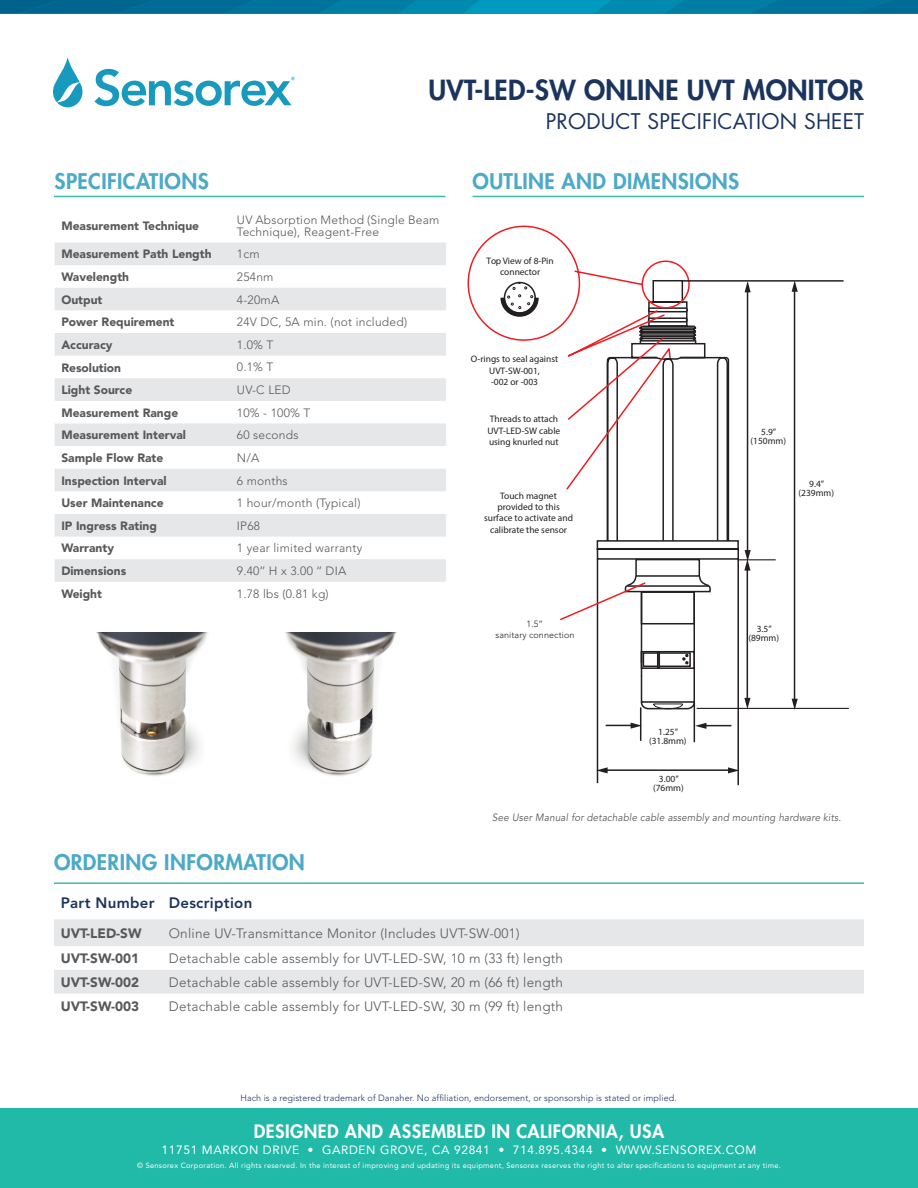
<style>
.page{position:relative;width:918px;height:1188px;background:#fff}
.page>*{position:absolute;margin:0;border:0;box-sizing:border-box;transform-origin:0 0}
.t1{font:800 27px "Futura";letter-spacing:.01em;color:#1a345d}
.t2{font:800 21px "Futura";letter-spacing:.02em;color:#4ca9c8}
.t3{font:21px "Futura";letter-spacing:.01em;color:#1a345d}
.t4{font:800 18px "Futura";letter-spacing:.025em;color:#fff}
.t5{font:800 15px "Avenir LT";letter-spacing:.02em;color:#1a345d}
.t6{font:300 13.5px "Avenir LT";letter-spacing:.02em;color:#57585a}
.t7{font:900 13.5px "Avenir LT";color:#57585a}
.t8{font:900 12px "Avenir LT";color:#57585a}
.t9{font:300 12px/12px "Avenir LT";letter-spacing:.02em;color:#57585a}
.t10{font:12px "Avenir LT";letter-spacing:.05em;color:#fff}
.t11{font:italic 10.5px "Avenir LT";letter-spacing:.02em;color:#57585a;scale:.93 1}
.t12{font:9.45px/11.2px "Myriad Pro";color:#231f20;text-align:center}
.t13{font:300 9px "Avenir LT";letter-spacing:.01em;color:#1a345d}
.t14{font:300 9px "Avenir LT";letter-spacing:.01em;color:#231f20}
.t15{font:7.5px "Avenir LT";letter-spacing:.035em;color:#fff}
</style>
<div class="page">
<svg style="left:52px;top:57px;width:31px;height:50px"></svg>
<svg style="left:95px;top:69px;width:200px;height:37px"></svg>
<div style="left:0;top:0;width:918px;height:14px;background:#0099bf"></div>
<svg style="left:0;top:0;width:478px;height:14px"></svg>
<svg style="left:596px;top:0;width:322px;height:14px"></svg>
<hr style="left:54px;top:196px;width:392px;height:1px;background:#3bbeab">
<hr style="left:54px;top:882px;width:810px;height:2px;background:#3bbeab">
<hr style="left:472px;top:196px;width:392px;height:1px;background:#3bbeab">
<svg style="left:54px;top:919px;width:810px;height:75px;fill:#e6e7e9"></svg>
<svg style="left:55px;top:243px;width:391px;height:339px;fill:#e6e7e9"></svg>
<img style="left:285px;top:633px;width:111px;height:143px">
<img style="left:97px;top:633px;width:111px;height:143px">
<svg style="left:596px;top:359px;width:144px;height:216px"></svg>
<hr style="left:697px;top:708px;width:152px;height:1px;background:#231f20">
<hr style="left:737px;top:559px;width:39px;height:1px;background:#231f20">
<hr style="left:747px;top:569px;width:1px;height:131px;background:#231f20">
<svg style="left:744px;top:698px;width:6px;height:10px"></svg>
<hr style="left:683px;top:280px;width:161px;height:2px;background:#231f20">
<hr style="left:747px;top:290px;width:1px;height:262px;background:#231f20">
<svg style="left:745px;top:281px;width:6px;height:11px"></svg>
<svg style="left:744px;top:550px;width:7px;height:21px"></svg>
<hr style="left:640px;top:707px;width:1px;height:34px;background:#231f20">
<hr style="left:694px;top:703px;width:1px;height:39px;background:#231f20">
<hr style="left:597px;top:559px;width:1px;height:224px;background:#231f20">
<hr style="left:737px;top:559px;width:2px;height:226px;background:#231f20">
<hr style="left:606px;top:769px;width:124px;height:2px;background:#231f20">
<svg style="left:596px;top:767px;width:12px;height:6px"></svg>
<svg style="left:728px;top:767px;width:10px;height:6px"></svg>
<hr style="left:794px;top:290px;width:1px;height:411px;background:#231f20">
<svg style="left:792px;top:280px;width:6px;height:12px"></svg>
<svg style="left:792px;top:699px;width:6px;height:11px"></svg>
<svg style="left:467px;top:225px;width:262px;height:318px"></svg>
<svg style="left:606px;top:723px;width:36px;height:6px"></svg>
<svg style="left:695px;top:723px;width:36px;height:6px"></svg>
<svg style="left:560px;top:575px;width:152px;height:135px"></svg>
<div style="left:0;top:1108px;width:918px;height:80px;background:#21b9a7"></div>
<p class="t2" style="left:55px;top:168px;width:156px">SPECIFICATIONS</p>
<p class="t1" style="left:428px;top:73px;width:437px">UVT-LED-SW ONLINE UVT MONITOR</p>
<p class="t3" style="left:546px;top:108px;width:320px">PRODUCT SPECIFICATION SHEET</p>
<p class="t2" style="left:472px;top:168px;width:268px">OUTLINE AND DIMENSIONS</p>
<p class="t8" style="left:61px;top:218px;width:139px">Measurement Technique</p>
<p class="t9" style="left:237px;top:214px;width:204px">UV Absorption Method (Single Beam<br>Technique), Reagent-Free</p>
<p class="t8" style="left:61px;top:247px;width:152px">Measurement Path Length</p>
<p class="t9" style="left:237px;top:248px;width:24px">1cm</p>
<p class="t8" style="left:61px;top:270px;width:69px">Wavelength</p>
<p class="t9" style="left:237px;top:271px;width:38px">254nm</p>
<p class="t8" style="left:61px;top:292px;width:43px">Output</p>
<p class="t9" style="left:237px;top:293px;width:44px">4-20mA</p>
<p class="t8" style="left:61px;top:315px;width:115px">Power Requirement</p>
<p class="t9" style="left:237px;top:316px;width:172px">24V DC, 5A min. (not included)</p>
<p class="t8" style="left:61px;top:337px;width:53px">Accuracy</p>
<p class="t9" style="left:237px;top:339px;width:38px">1.0% T</p>
<p class="t8" style="left:61px;top:360px;width:61px">Resolution</p>
<p class="t9" style="left:237px;top:361px;width:38px">0.1% T</p>
<p class="t8" style="left:61px;top:383px;width:72px">Light Source</p>
<p class="t9" style="left:237px;top:384px;width:55px">UV-C LED</p>
<p class="t8" style="left:61px;top:405px;width:118px">Measurement Range</p>
<p class="t9" style="left:237px;top:407px;width:75px">10% - 100% T</p>
<p class="t8" style="left:61px;top:428px;width:126px">Measurement Interval</p>
<p class="t9" style="left:237px;top:429px;width:63px">60 seconds</p>
<p class="t8" style="left:61px;top:451px;width:103px">Sample Flow Rate</p>
<p class="t9" style="left:237px;top:452px;width:24px">N/A</p>
<p class="t8" style="left:61px;top:473px;width:107px">Inspection Interval</p>
<p class="t9" style="left:237px;top:474px;width:52px">6 months</p>
<p class="t8" style="left:61px;top:496px;width:104px">User Maintenance</p>
<p class="t9" style="left:237px;top:497px;width:125px">1 hour/month (Typical)</p>
<p class="t8" style="left:61px;top:518px;width:97px">IP Ingress Rating</p>
<p class="t9" style="left:237px;top:520px;width:25px">IP68</p>
<p class="t8" style="left:61px;top:541px;width:54px">Warranty</p>
<p class="t9" style="left:237px;top:542px;width:127px">1 year limited warranty</p>
<p class="t8" style="left:61px;top:564px;width:66px">Dimensions</p>
<p class="t9" style="left:237px;top:565px;width:111px">9.40’’ H x 3.00 ‘‘ DIA</p>
<p class="t8" style="left:61px;top:586px;width:42px">Weight</p>
<p class="t9" style="left:237px;top:588px;width:93px">1.78 lbs (0.81 kg)</p>
<p class="t12" style="left:487px;top:255px;width:69px">Top View of 8-Pin connector</p>
<p class="t12" style="left:471px;top:353px;width:89px">O-rings to seal against<br>UVT-SW-001,<br>-002 or -003</p>
<p class="t12" style="left:487px;top:413px;width:74px;text-align:left">Threads to attach<br>UVT-LED-SW cable using knurled nut</p>
<p class="t12" style="left:484px;top:490px;width:91px">Touch magnet provided to this surface to activate and calibrate the sensor</p>
<p class="t14" style="left:527px;top:619px;width:18px">1.5”</p>
<p class="t14" style="left:495px;top:629px;width:80px">sanitary connection</p>
<p class="t12" style="left:751px;top:428px;width:37px;line-height:9px">5.9” (150mm)</p>
<p class="t12" style="left:799px;top:479px;width:37px;line-height:9px">9.4” (239mm)</p>
<p class="t12" style="left:748px;top:624px;width:32px;line-height:9px">3.5” (89mm)</p>
<p class="t2" style="left:54px;top:849px;width:252px">ORDERING INFORMATION</p>
<p class="t12" style="left:649px;top:727px;width:39px;line-height:9px">1.25” (31.8mm)</p>
<p class="t12" style="left:653px;top:774px;width:32px;line-height:9px">3.00” (76mm)</p>
<p class="t11" style="left:492px;top:812px;width:377px">See User Manual for detachable cable assembly and mounting hardware kits.</p>
<p class="t5" style="left:61px;top:894px;width:95px">Part Number</p>
<p class="t5" style="left:169px;top:894px;width:85px">Description</p>
<p class="t7" style="left:61px;top:925px;width:82px">UVT-LED-SW</p>
<p class="t6" style="left:169px;top:925px;width:352px">Online UV-Transmittance Monitor (Includes UVT-SW-001)</p>
<p class="t7" style="left:61px;top:950px;width:80px">UVT-SW-001</p>
<p class="t6" style="left:169px;top:950px;width:396px">Detachable cable assembly for UVT-LED-SW, 10 m (33 ft) length</p>
<p class="t7" style="left:61px;top:974px;width:80px">UVT-SW-002</p>
<p class="t6" style="left:169px;top:974px;width:396px">Detachable cable assembly for UVT-LED-SW, 20 m (66 ft) length</p>
<p class="t7" style="left:61px;top:998px;width:80px">UVT-SW-003</p>
<p class="t6" style="left:169px;top:998px;width:396px">Detachable cable assembly for UVT-LED-SW, 30 m (99 ft) length</p>
<p class="t13" style="left:240px;top:1093px;width:438px">Hach is a registered trademark of Danaher. No affiliation, endorsement, or sponsorship is stated or implied.</p>
<h3 class="t4" style="left:254px;top:1120px;width:412px">DESIGNED AND ASSEMBLED IN CALIFORNIA, USA</h3>
<p class="t10" style="left:162px;top:1143px;width:596px">11751 MARKON DRIVE • GARDEN GROVE, CA 92841 • 714.895.4344 • WWW.SENSOREX.COM</p>
<p class="t15" style="left:137px;top:1161px;width:645px">© Sensorex Corporation. All rights reserved. In the interest of improving and updating its equipment, Sensorex reserves the right to alter specifications to equipment at any time.</p>
</div>
